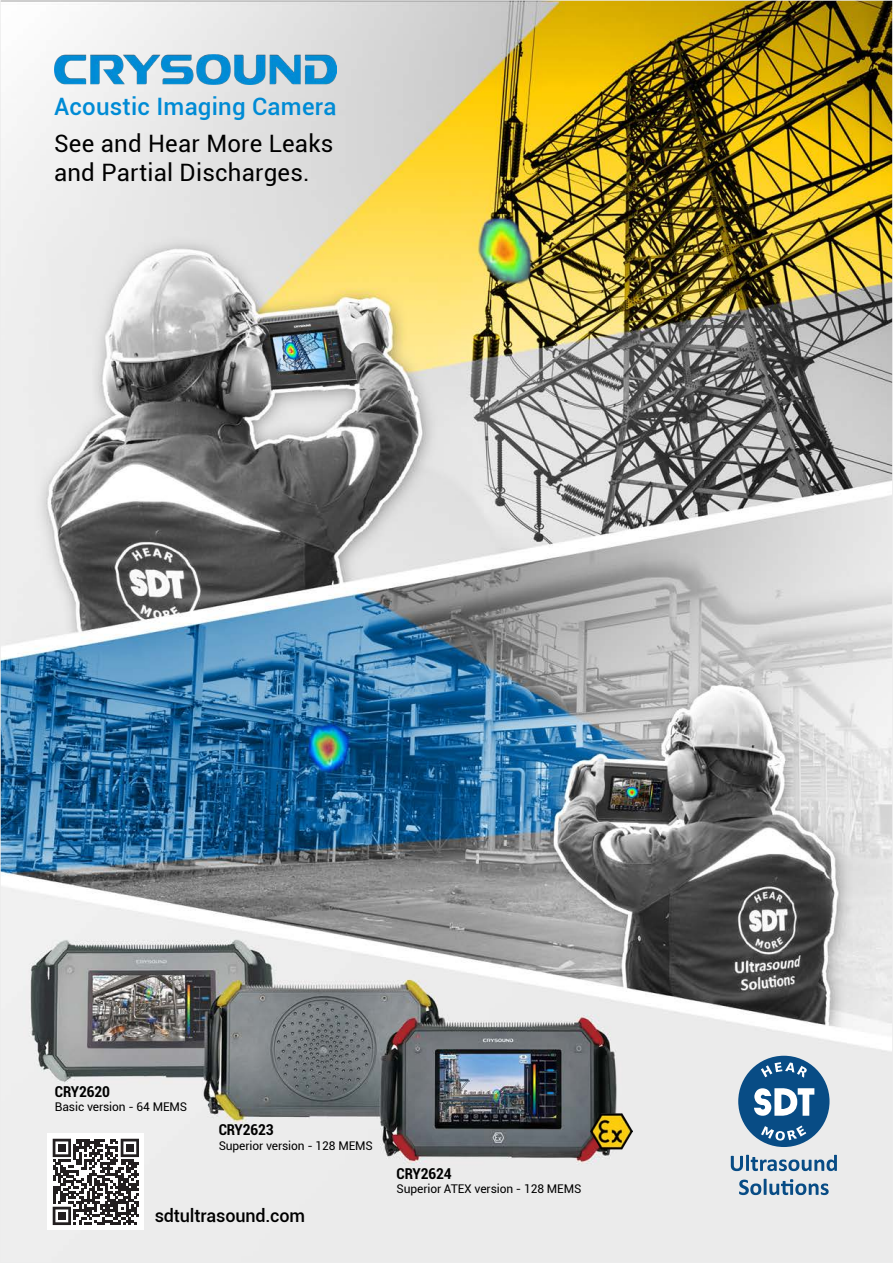
<style>
.page{position:relative;width:893px;height:1263px;background:#fff}
.page>*{position:absolute;margin:0;border:0;box-sizing:border-box;transform-origin:0 0}
.t1{font:24px/28.8px "Roboto";letter-spacing:.01em;color:#000}
.t2{font:500 24px "Roboto";letter-spacing:.01em;color:#008bd5}
.t3{font:500 18px "Roboto";letter-spacing:-.01em;color:#000}
.t4{font:700 condensed 15px "Roboto";letter-spacing:-.01em;color:#000}
.t5{font:12px "Roboto";letter-spacing:-.01em;color:#000}
</style>
<div class="page">
<img style="left:3px;top:3px;width:887px;height:1257px">
<img style="left:54px;top:54px;width:283px;height:31px">
<img style="left:590px;top:1114px;width:43px;height:36px">
<div style="left:738px;top:1056px;width:91px;height:91px;background:#084c85;border-radius:50%"></div>
<svg style="left:754px;top:1088px;width:60px;height:28px"></svg>
<svg style="left:761px;top:1062px;width:46px;height:16px"></svg>
<svg style="left:761px;top:1125px;width:45px;height:16px"></svg>
<svg style="left:731px;top:1155px;width:106px;height:16px;background:#8faac1"></svg>
<svg style="left:739px;top:1179px;width:90px;height:16px"></svg>
<div style="left:47px;top:1133px;width:97px;height:97px;background:#fff"></div>
<svg style="left:53px;top:1139px;width:86px;height:86px"></svg>
<div style="left:58px;top:1144px;width:8px;height:8px;background:#231f20"></div>
<div style="left:126px;top:1144px;width:8px;height:8px;background:#231f20"></div>
<div style="left:58px;top:1212px;width:8px;height:8px;background:#231f20"></div>
<p class="t2" style="left:54px;top:89px;width:284px">Acoustic Imaging Camera</p>
<p class="t1" style="left:54px;top:128px;width:281px">See and Hear More Leaks and Partial Discharges.</p>
<p class="t4" style="left:55px;top:1081px;width:57px">CRY2620</p>
<p class="t5" style="left:55px;top:1099px;width:134px">Basic version - 64 MEMS</p>
<p class="t4" style="left:219px;top:1119px;width:57px">CRY2623</p>
<p class="t5" style="left:219px;top:1137px;width:156px">Superior version - 128 MEMS</p>
<p class="t3" style="left:155px;top:1203px;width:152px">sdtultrasound.com</p>
<p class="t4" style="left:397px;top:1163px;width:57px">CRY2624</p>
<p class="t5" style="left:397px;top:1180px;width:186px">Superior ATEX version - 128 MEMS</p>
</div>
